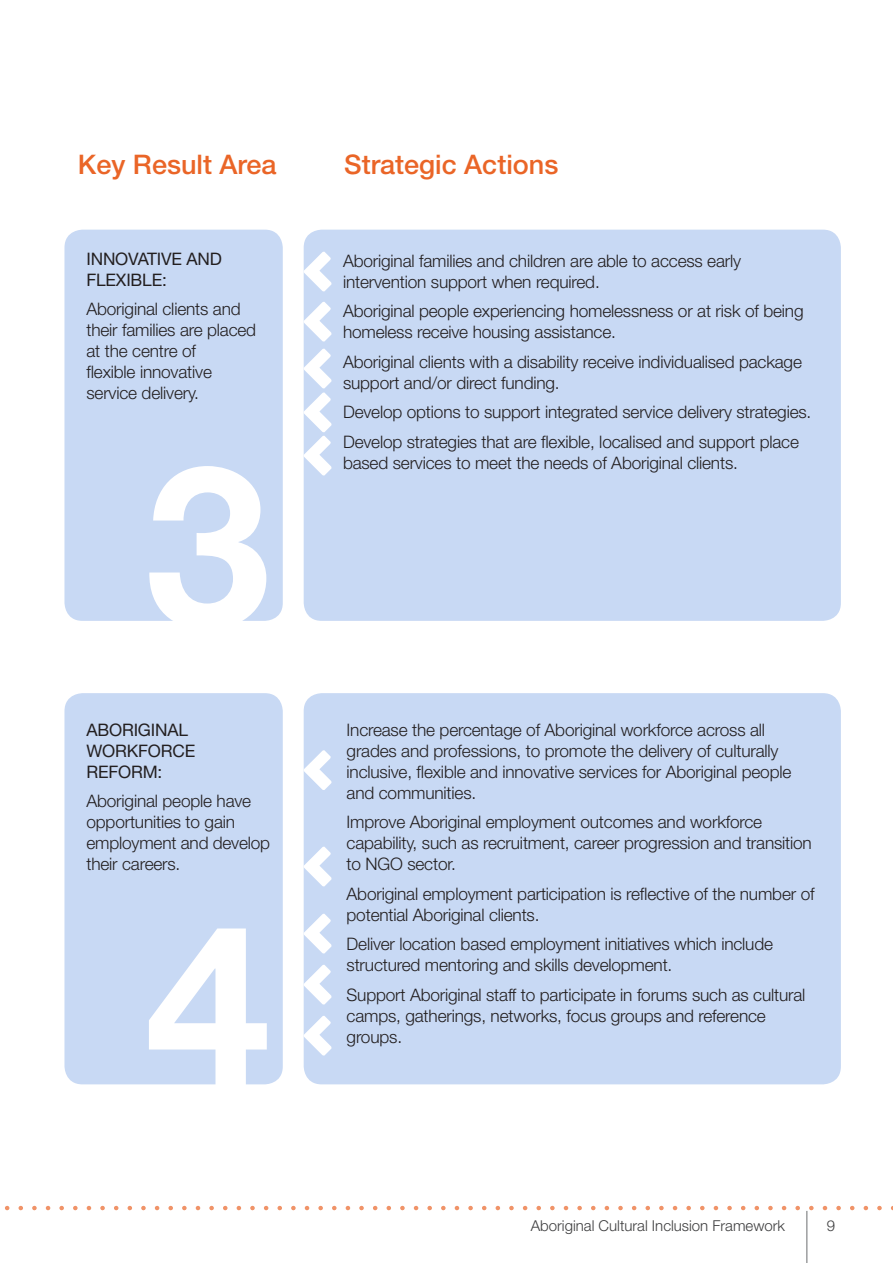
<style>
.page{position:relative;width:893px;height:1263px;background:#fff}
.page>*{position:absolute;margin:0;border:0;box-sizing:border-box;transform-origin:0 0}
.t1{font:700 225px "Helvetica Neue LT";color:#fff}
.head1{font:500 27px "Helvetica Neue LT";color:#ea6527}
.body{font:300 17.25px/21px "Helvetica Neue LT";letter-spacing:-.01em;color:#231f20}
.body-2{font:17.25px/21px "Helvetica Neue LT";letter-spacing:-.01em;color:#231f20}
.t2{font:300 15px "Helvetica Neue LT";color:#3e3e3f}
</style>
<div class="page">
<hr style="left:807px;top:1211px;width:1px;height:52px;background:#6c6d70">
<svg style="left:5px;top:1206px;width:888px;height:4px"></svg>
<div style="left:304px;top:693px;width:537px;height:391px;background:#c8d9f4;border-radius:18px"></div>
<div style="left:64px;top:693px;width:219px;height:391px;background:#c8d9f4;border-radius:18px"></div>
<svg style="left:304px;top:750px;width:28px;height:40px"></svg>
<div style="left:304px;top:230px;width:537px;height:391px;background:#c8d9f4;border-radius:18px"></div>
<div style="left:64px;top:230px;width:219px;height:391px;background:#c8d9f4;border-radius:18px"></div>
<svg style="left:304px;top:251px;width:28px;height:41px"></svg>
<svg style="left:304px;top:302px;width:28px;height:40px"></svg>
<svg style="left:304px;top:348px;width:28px;height:128px"></svg>
<svg style="left:304px;top:846px;width:28px;height:41px"></svg>
<svg style="left:304px;top:913px;width:28px;height:41px"></svg>
<svg style="left:304px;top:965px;width:28px;height:40px"></svg>
<svg style="left:304px;top:1016px;width:28px;height:40px"></svg>
<p class="head1" style="left:78px;top:148px;width:200px">Key Result Area</p>
<p class="head1" style="left:344px;top:148px;width:216px">Strategic Actions</p>
<p class="body-2" style="left:86px;top:248px;width:137px">INNOVATIVE AND<br>FLEXIBLE:</p>
<p class="body" style="left:86px;top:298px;width:171px">Aboriginal clients and their families are placed at the centre of<br>flexible innovative service delivery.</p>
<p class="t1" style="left:145px;top:407px;width:127px">3</p>
<p class="body-2" style="left:86px;top:719px;width:110px">ABORIGINAL<br>WORKFORCE<br>REFORM:</p>
<p class="body" style="left:86px;top:790px;width:185px">Aboriginal people have opportunities to gain employment and develop their careers.</p>
<p class="t1" style="left:145px;top:866px;width:127px">4</p>
<p class="body" style="left:343px;top:250px;width:400px">Aboriginal families and children are able to access early intervention support when required.</p>
<p class="body" style="left:343px;top:300px;width:462px">Aboriginal people experiencing homelessness or at risk of being homeless receive housing assistance.</p>
<p class="body" style="left:343px;top:351px;width:460px">Aboriginal clients with a disability receive individualised package support and/or direct funding.</p>
<p class="body" style="left:343px;top:401px;width:470px">Develop options to support integrated service delivery strategies.</p>
<p class="body" style="left:343px;top:431px;width:457px">Develop strategies that are flexible, localised and support place based services to meet the needs of Aboriginal clients.</p>
<p class="body" style="left:347px;top:718px;width:446px">Increase the percentage of Aboriginal workforce across all grades and professions, to promote the delivery of culturally inclusive, flexible and innovative services for Aboriginal people and communities.</p>
<p class="body" style="left:347px;top:811px;width:467px">Improve Aboriginal employment outcomes and workforce capability, such as recruitment, career progression and transition to NGO sector.</p>
<p class="body" style="left:347px;top:882px;width:469px">Aboriginal employment participation is reflective of the number of potential Aboriginal clients.</p>
<p class="body" style="left:347px;top:933px;width:428px">Deliver location based employment initiatives which include structured mentoring and skills development.</p>
<p class="body" style="left:347px;top:983px;width:460px">Support Aboriginal staff to participate in forums such as cultural camps, gatherings, networks, focus groups and reference groups.</p>
<p class="t2" style="left:531px;top:1217px;width:256px">Aboriginal Cultural Inclusion Framework</p>
<p class="t2" style="left:827px;top:1217px;width:10px">9</p>
</div>
